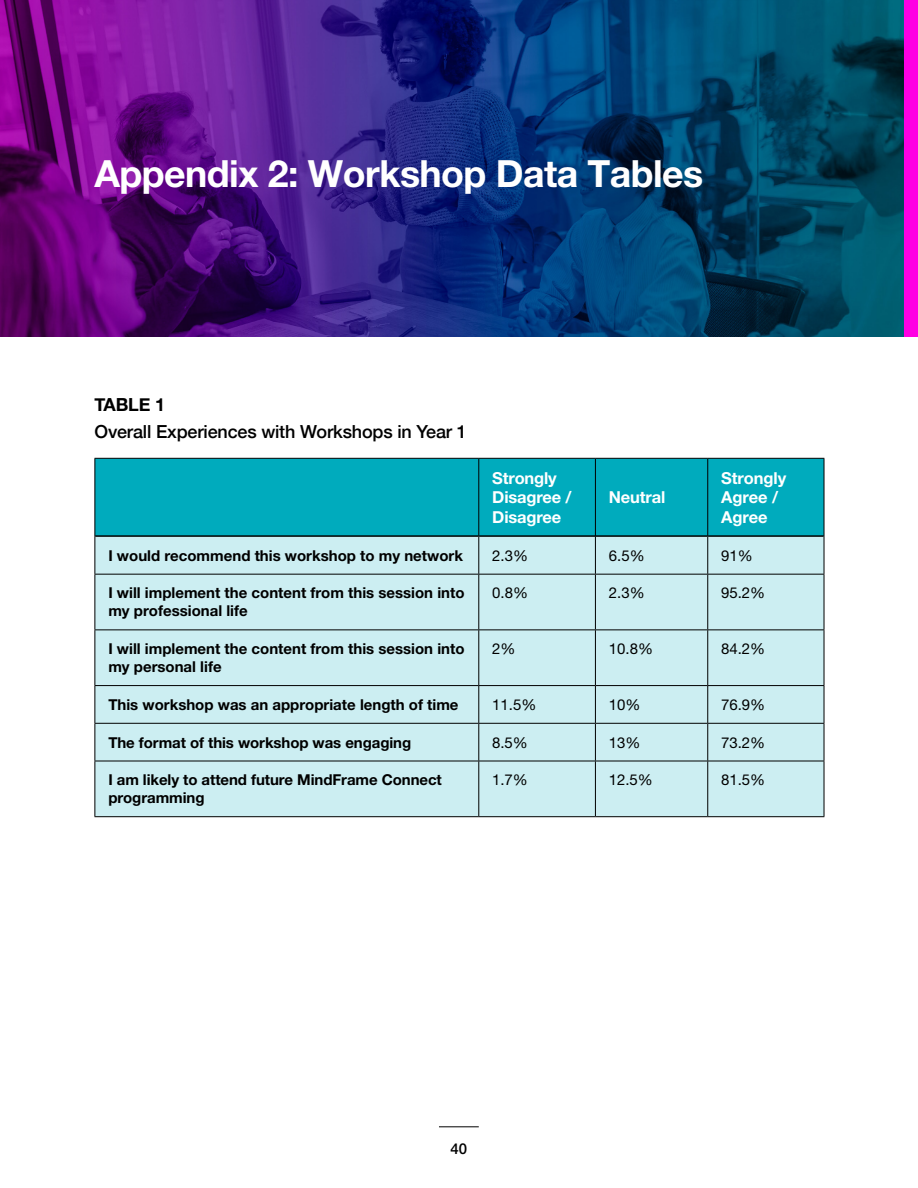
<style>
.page{position:relative;width:918px;height:1188px;background:#fff}
.page>*{position:absolute;margin:0;border:0;box-sizing:border-box;transform-origin:0 0}
.H2-Section_Titles{font:700 37.5px "Helvetica Neue LT Pro";letter-spacing:-.015em;color:#fff}
.Figure_Description{font:500 18px "Helvetica Neue";letter-spacing:-.01em;color:#000}
.Figure_X{font:700 18px "Helvetica Neue";letter-spacing:-.01em;color:#000}
.Chart_Header{font:700 16.5px/19.5px "Helvetica Neue LT Pro";letter-spacing:-.01em;color:#fff}
.Chart_Contents{font:700 15px/18px "Helvetica Neue LT Pro";color:#000}
.Chart_Contents-2{font:15px "Helvetica Neue LT Pro";letter-spacing:-.005em;color:#000}
.t1{font:500 15px "Helvetica Neue LT Pro";color:#000}
</style>
<div class="page">
<hr style="left:439px;top:1127px;width:40px;height:1px;background:#000">
<div style="left:902px;top:0;width:16px;height:337px;background:#ff00e3"></div>
<div style="left:95px;top:459px;width:729px;height:76px;background:#00abbd"></div>
<div style="left:95px;top:537px;width:729px;height:279px;background:#cceef2"></div>
<hr style="left:95px;top:535px;width:383px;height:2px;background:#000">
<hr style="left:479px;top:535px;width:116px;height:2px;background:#000">
<hr style="left:596px;top:535px;width:111px;height:2px;background:#000">
<hr style="left:708px;top:535px;width:116px;height:2px;background:#000">
<hr style="left:94px;top:458px;width:385px;height:1px;background:#000">
<hr style="left:94px;top:459px;width:1px;height:77px;background:#000">
<hr style="left:478px;top:536px;width:1px;height:38px;background:#000">
<hr style="left:478px;top:575px;width:1px;height:54px;background:#000">
<hr style="left:478px;top:630px;width:1px;height:55px;background:#000">
<hr style="left:478px;top:686px;width:1px;height:37px;background:#000">
<hr style="left:478px;top:724px;width:1px;height:37px;background:#000">
<hr style="left:478px;top:761px;width:1px;height:55px;background:#000">
<hr style="left:479px;top:458px;width:116px;height:1px;background:#000">
<hr style="left:478px;top:459px;width:1px;height:77px;background:#000">
<hr style="left:595px;top:458px;width:113px;height:1px;background:#000">
<hr style="left:708px;top:458px;width:116px;height:1px;background:#000">
<hr style="left:595px;top:536px;width:1px;height:38px;background:#000">
<hr style="left:707px;top:536px;width:1px;height:38px;background:#000">
<hr style="left:824px;top:536px;width:1px;height:38px;background:#000">
<hr style="left:595px;top:575px;width:1px;height:54px;background:#000">
<hr style="left:707px;top:575px;width:1px;height:54px;background:#000">
<hr style="left:824px;top:575px;width:1px;height:54px;background:#000">
<hr style="left:595px;top:630px;width:1px;height:55px;background:#000">
<hr style="left:707px;top:630px;width:1px;height:55px;background:#000">
<hr style="left:824px;top:630px;width:1px;height:55px;background:#000">
<hr style="left:595px;top:686px;width:1px;height:37px;background:#000">
<hr style="left:707px;top:686px;width:1px;height:37px;background:#000">
<hr style="left:824px;top:686px;width:1px;height:37px;background:#000">
<hr style="left:595px;top:724px;width:1px;height:37px;background:#000">
<hr style="left:707px;top:724px;width:1px;height:37px;background:#000">
<hr style="left:824px;top:724px;width:1px;height:37px;background:#000">
<hr style="left:595px;top:761px;width:1px;height:55px;background:#000">
<hr style="left:707px;top:761px;width:1px;height:55px;background:#000">
<hr style="left:824px;top:761px;width:1px;height:55px;background:#000">
<hr style="left:595px;top:459px;width:1px;height:77px;background:#000">
<hr style="left:707px;top:459px;width:1px;height:77px;background:#000">
<hr style="left:824px;top:459px;width:1px;height:77px;background:#000">
<hr style="left:94px;top:536px;width:1px;height:38px;background:#000">
<hr style="left:94px;top:574px;width:385px;height:1px;background:#000">
<hr style="left:94px;top:575px;width:1px;height:54px;background:#000">
<hr style="left:479px;top:574px;width:116px;height:1px;background:#000">
<hr style="left:595px;top:574px;width:113px;height:1px;background:#000">
<hr style="left:708px;top:574px;width:116px;height:1px;background:#000">
<hr style="left:94px;top:630px;width:1px;height:55px;background:#000">
<hr style="left:94px;top:686px;width:1px;height:37px;background:#000">
<hr style="left:94px;top:724px;width:1px;height:37px;background:#000">
<hr style="left:94px;top:761px;width:1px;height:55px;background:#000">
<hr style="left:94px;top:629px;width:385px;height:1px;background:#000">
<hr style="left:479px;top:629px;width:116px;height:1px;background:#000">
<hr style="left:595px;top:629px;width:113px;height:1px;background:#000">
<hr style="left:708px;top:629px;width:116px;height:1px;background:#000">
<hr style="left:94px;top:685px;width:385px;height:1px;background:#000">
<hr style="left:479px;top:685px;width:116px;height:1px;background:#000">
<hr style="left:595px;top:685px;width:113px;height:1px;background:#000">
<hr style="left:708px;top:685px;width:116px;height:1px;background:#000">
<hr style="left:94px;top:723px;width:385px;height:1px;background:#000">
<hr style="left:479px;top:723px;width:116px;height:1px;background:#000">
<hr style="left:595px;top:723px;width:113px;height:1px;background:#000">
<hr style="left:708px;top:723px;width:116px;height:1px;background:#000">
<hr style="left:94px;top:761px;width:385px;height:1px;background:#000">
<hr style="left:479px;top:761px;width:116px;height:1px;background:#000">
<hr style="left:595px;top:761px;width:113px;height:1px;background:#000">
<hr style="left:708px;top:761px;width:116px;height:1px;background:#000">
<hr style="left:94px;top:816px;width:385px;height:1px;background:#000">
<hr style="left:479px;top:816px;width:116px;height:1px;background:#000">
<hr style="left:595px;top:816px;width:113px;height:1px;background:#000">
<hr style="left:708px;top:816px;width:116px;height:1px;background:#000">
<img style="left:0;top:0;width:904px;height:337px">
<h2 class="H2-Section_Titles" style="left:94px;top:151px;width:610px">Appendix 2: Workshop Data Tables</h2>
<p class="Figure_X" style="left:94px;top:390px;width:72px">TABLE 1</p>
<p class="Figure_Description" style="left:94px;top:418px;width:374px">Overall Experiences with Workshops in Year 1</p>
<p class="Chart_Header" style="left:492px;top:468px;width:81px">Strongly<br>Disagree /<br>Disagree</p>
<p class="Chart_Header" style="left:609px;top:487px;width:58px">Neutral</p>
<p class="Chart_Header" style="left:721px;top:468px;width:67px">Strongly<br>Agree /<br>Agree</p>
<p class="Chart_Contents" style="left:108px;top:546px;width:356px">I would recommend this workshop to my network</p>
<p class="Chart_Contents-2" style="left:492px;top:546px;width:37px">2.3%</p>
<p class="Chart_Contents-2" style="left:609px;top:546px;width:37px">6.5%</p>
<p class="Chart_Contents-2" style="left:721px;top:546px;width:33px">91%</p>
<p class="Chart_Contents" style="left:108px;top:584px;width:358px">I will implement the content from this session into my professional life</p>
<p class="Chart_Contents-2" style="left:492px;top:584px;width:37px">0.8%</p>
<p class="Chart_Contents-2" style="left:609px;top:584px;width:37px">2.3%</p>
<p class="Chart_Contents-2" style="left:721px;top:584px;width:45px">95.2%</p>
<p class="Chart_Contents" style="left:108px;top:639px;width:358px">I will implement the content from this session into my personal life</p>
<p class="Chart_Contents-2" style="left:492px;top:640px;width:25px">2%</p>
<p class="Chart_Contents-2" style="left:609px;top:640px;width:46px">10.8%</p>
<p class="Chart_Contents-2" style="left:721px;top:640px;width:45px">84.2%</p>
<p class="Chart_Contents" style="left:108px;top:695px;width:352px">This workshop was an appropriate length of time</p>
<p class="Chart_Contents-2" style="left:492px;top:696px;width:46px">11.5%</p>
<p class="Chart_Contents-2" style="left:609px;top:696px;width:33px">10%</p>
<p class="Chart_Contents-2" style="left:721px;top:696px;width:45px">76.9%</p>
<p class="Chart_Contents" style="left:108px;top:733px;width:304px">The format of this workshop was engaging</p>
<p class="Chart_Contents-2" style="left:492px;top:733px;width:37px">8.5%</p>
<p class="Chart_Contents-2" style="left:609px;top:733px;width:33px">13%</p>
<p class="Chart_Contents-2" style="left:721px;top:733px;width:45px">73.2%</p>
<p class="Chart_Contents" style="left:108px;top:771px;width:335px">I am likely to attend future MindFrame Connect programming</p>
<p class="Chart_Contents-2" style="left:492px;top:771px;width:37px">1.7%</p>
<p class="Chart_Contents-2" style="left:609px;top:771px;width:45px">12.5%</p>
<p class="Chart_Contents-2" style="left:721px;top:771px;width:45px">81.5%</p>
<p class="t1" style="left:451px;top:1140px;width:18px">40</p>
</div>
